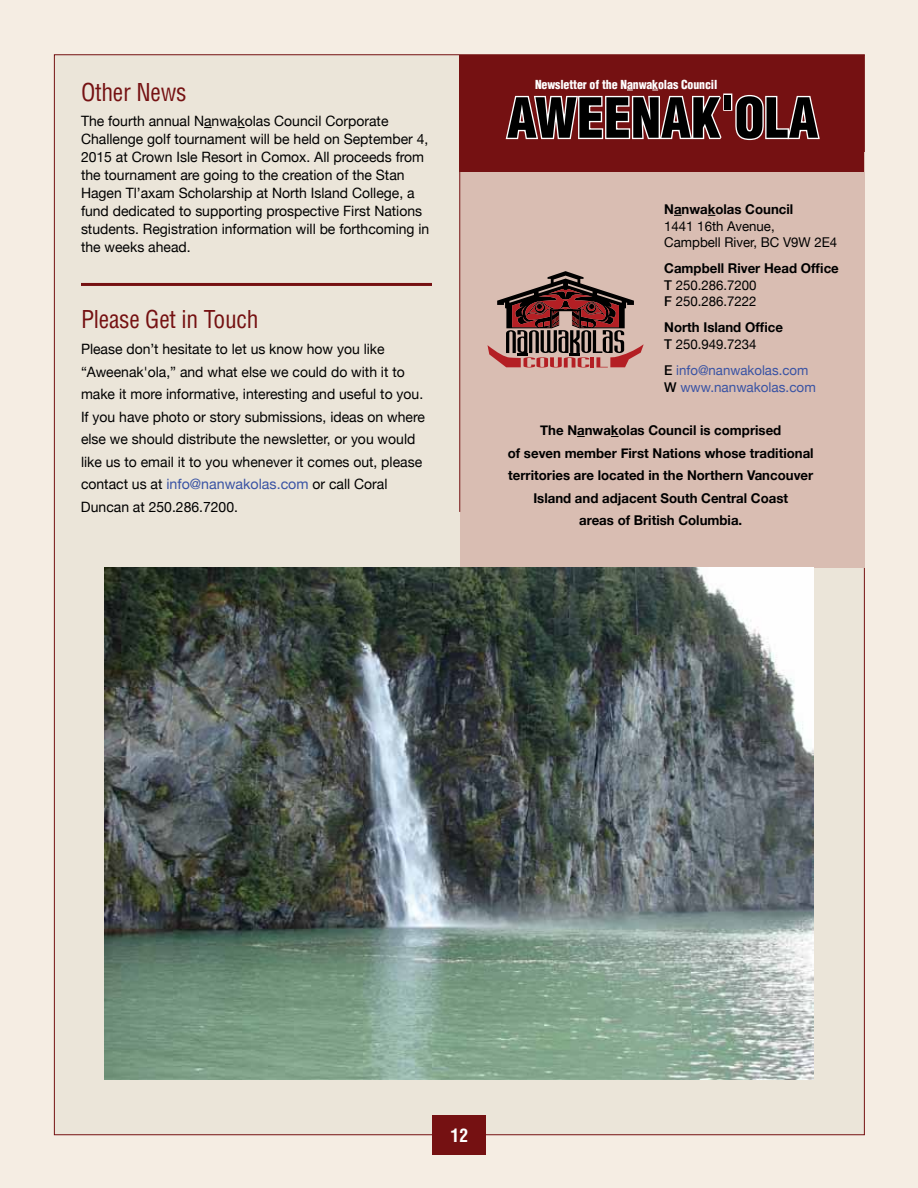
<style>
.page{position:relative;width:918px;height:1188px;background:#f5ede3}
.page>*{position:absolute;margin:0;border:0;box-sizing:border-box;transform-origin:0 0}
.t1{font:900 condensed 54px "Helvetica";color:#000}
.t2{font:condensed 24px "Helvetica";letter-spacing:-.01em;color:#751112}
.t3{font:700 condensed 18px "Helvetica";color:#fff}
.t4{font:14.25px/18px "Helvetica Neue";color:#000}
.t5{font:700 13.5px/22.5px "Helvetica Neue";color:#000;text-align:center}
.t6{font:13.5px/16.5px "Helvetica Neue";color:#000}
.t7{font:13.5px/16.5px "Helvetica Neue";color:#3953a4}
.t8{font:900 condensed 12.15px "Helvetica";letter-spacing:-.01em;color:#fff}
.s1{color:#3953a4}
.s2{font-weight:700}
.s3{font-weight:500}
.s4{font-weight:400}
.s5{font-weight:500;color:#000}
</style>
<div class="page">
<div style="left:54px;top:54px;width:811px;height:1081px;background:#ebe5d9;border:1px solid #751112"></div>
<div style="left:432px;top:1115px;width:54px;height:40px;background:#751112"></div>
<div style="left:460px;top:152px;width:404px;height:416px;background:#d9bdb2"></div>
<hr style="left:81px;top:283px;width:351px;height:3px;background:#751112">
<img style="left:104px;top:568px;width:710px;height:512px">
<hr style="left:459px;top:81px;width:1px;height:431px;background:#751112">
<div style="left:459px;top:55px;width:405px;height:117px;background:#751112"></div>
<div style="left:723px;top:94px;width:9px;height:17px;border:3px solid #fff"></div>
<svg style="left:735px;top:94px;width:85px;height:47px"></svg>
<svg style="left:505px;top:90px;width:219px;height:50px"></svg>
<svg style="left:488px;top:271px;width:156px;height:97px"></svg>
<h2 class="t2" style="left:81px;top:77px;width:107px">Other News</h2>
<p class="t4" style="left:81px;top:113px;width:350px">The fourth annual Nanwakolas Council Corporate Challenge golf tournament will be held on September 4, 2015 at Crown Isle Resort in Comox. All proceeds from the tournament are going to the creation of the Stan Hagen Tl’axam Scholarship at North Island College, a fund dedicated to supporting prospective First Nations students. Registration information will be forthcoming in the weeks ahead.</p>
<h2 class="t2" style="left:81px;top:305px;width:179px">Please Get in Touch</h2>
<p class="t4" style="left:81px;top:339px;width:346px;line-height:22.5px">Please don’t hesitate to let us know how you like “Aweenak'ola,” and what else we could do with it to make it more informative, interesting and useful to you.<br>If you have photo or story submissions, ideas on where else we should distribute the newsletter, or you would like us to email it to you whenever it comes out, please contact us at <span class="s1">info@nanwakolas.com</span> or call Coral Duncan at 250.286.7200.</p>
<p class="t8" style="left:535px;top:77px;width:184px">Newsletter of the Nanwakolas Council</p>
<h1 class="t1" style="left:507px;top:84px;width:313px">aweenak'ola</h1>
<p class="t5" style="left:664px;top:198px;width:131px">Nanwakolas Council</p>
<p class="t6" style="left:664px;top:218px;width:175px">1441 16th Avenue,<br>Campbell River, BC V9W 2E4</p>
<p class="t6" style="left:664px;top:261px;width:176px"><span class="s2">Campbell River Head Office<br></span><span class="s3">T</span> 250.286.7200<br><span class="s3">F</span> 250.286.7222</p>
<p class="t5" style="left:664px;top:320px;width:120px;line-height:16.5px;text-align:left">North Island Office<br><span class="s3">T</span> <span class="s4">250.949.7234</span></p>
<p class="t7" style="left:664px;top:363px;width:153px"><span class="s5">E</span> info@nanwakolas.com<br><span class="s5">W</span> www.nanwakolas.com</p>
<p class="t5" style="left:508px;top:419px;width:307px">The Nanwakolas Council is comprised<br>of seven member First Nations whose traditional territories are located in the Northern Vancouver Island and adjacent South Central Coast<br>areas of British Columbia.</p>
<p class="t3" style="left:451px;top:1124px;width:19px">12</p>
</div>
